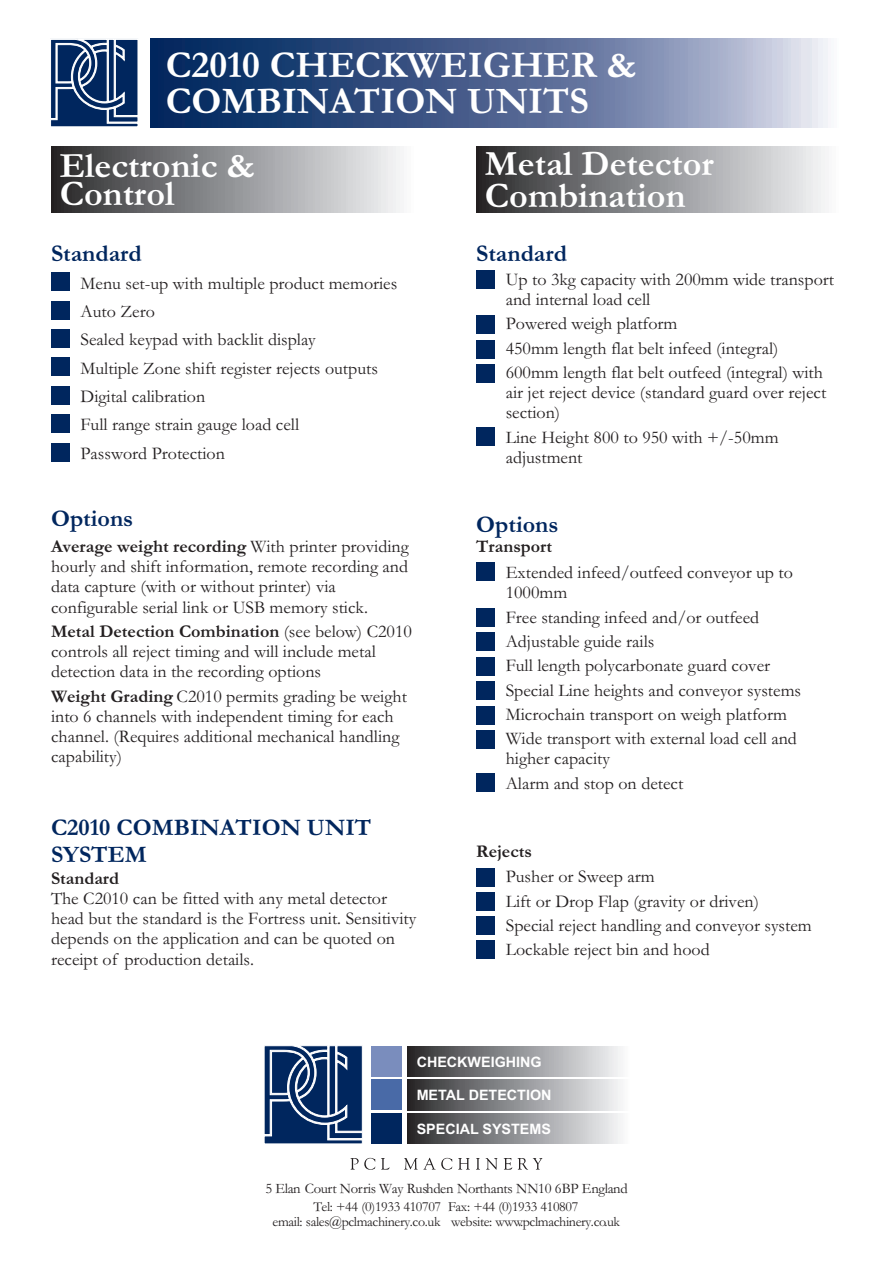
<style>
.page{position:relative;width:894px;height:1263px;background:#fff}
.page>*{position:absolute;margin:0;border:0;box-sizing:border-box;transform-origin:0 0}
.t1{font:700 38.1px/35.2px "Garamond";color:#fff}
.t2{font:700 36px/28.7px "Garamond";color:#fff}
.t3{font:700 24px/27px "Garamond";color:#00265e}
.t4{font:18px/20.2px "Garamond";color:#231f20}
.t5{font:700 18px "Garamond";color:#231f20}
.t6{font:14.55px "Garamond";letter-spacing:-.025em;color:#231f20}
.t7{font:700 14.4px "Arial";color:#fff}
.t8{font:13.95px/15.8px "Garamond";letter-spacing:-.025em;color:#231f20;text-align:center}
.s1{font-weight:700}
</style>
<div class="page">
<img style="left:476px;top:146px;width:349px;height:67px">
<img style="left:51px;top:146px;width:349px;height:67px">
<svg style="left:350px;top:1158px;width:25px;height:12px"></svg>
<svg style="left:381px;top:1158px;width:9px;height:12px"></svg>
<svg style="left:404px;top:1158px;width:48px;height:12px"></svg>
<svg style="left:458px;top:1158px;width:12px;height:12px"></svg>
<svg style="left:476px;top:1158px;width:4px;height:12px"></svg>
<svg style="left:486px;top:1158px;width:11px;height:12px"></svg>
<svg style="left:504px;top:1158px;width:8px;height:12px"></svg>
<svg style="left:518px;top:1158px;width:24px;height:12px"></svg>
<svg style="left:51px;top:38px;width:87px;height:89px"></svg>
<img style="left:150px;top:39px;width:678px;height:88px">
<svg style="left:264px;top:1045px;width:99px;height:99px"></svg>
<div style="left:371px;top:1046px;width:30px;height:31px;background:#7a8dbd"></div>
<img style="left:407px;top:1046px;width:214px;height:31px">
<div style="left:371px;top:1079px;width:30px;height:31px;background:#496aa7"></div>
<img style="left:407px;top:1079px;width:214px;height:31px">
<div style="left:371px;top:1113px;width:30px;height:31px;background:#00265e"></div>
<img style="left:407px;top:1113px;width:214px;height:31px">
<div style="left:51px;top:273px;width:19px;height:18px;background:#00265e"></div>
<div style="left:51px;top:301px;width:19px;height:19px;background:#00265e"></div>
<div style="left:51px;top:329px;width:19px;height:19px;background:#00265e"></div>
<div style="left:51px;top:358px;width:19px;height:18px;background:#00265e"></div>
<div style="left:51px;top:386px;width:19px;height:19px;background:#00265e"></div>
<div style="left:51px;top:415px;width:19px;height:18px;background:#00265e"></div>
<div style="left:51px;top:443px;width:19px;height:18px;background:#00265e"></div>
<div style="left:476px;top:270px;width:19px;height:19px;background:#00265e"></div>
<div style="left:476px;top:316px;width:19px;height:18px;background:#00265e"></div>
<div style="left:476px;top:340px;width:19px;height:19px;background:#00265e"></div>
<div style="left:476px;top:365px;width:19px;height:18px;background:#00265e"></div>
<div style="left:476px;top:427px;width:19px;height:19px;background:#00265e"></div>
<div style="left:476px;top:562px;width:19px;height:19px;background:#00265e"></div>
<div style="left:476px;top:609px;width:19px;height:18px;background:#00265e"></div>
<div style="left:476px;top:633px;width:19px;height:18px;background:#00265e"></div>
<div style="left:476px;top:657px;width:19px;height:19px;background:#00265e"></div>
<div style="left:476px;top:681px;width:19px;height:19px;background:#00265e"></div>
<div style="left:476px;top:706px;width:19px;height:18px;background:#00265e"></div>
<div style="left:476px;top:730px;width:19px;height:18px;background:#00265e"></div>
<div style="left:477px;top:868px;width:18px;height:19px;background:#00265e"></div>
<div style="left:477px;top:893px;width:18px;height:18px;background:#00265e"></div>
<div style="left:477px;top:917px;width:18px;height:18px;background:#00265e"></div>
<div style="left:477px;top:941px;width:18px;height:18px;background:#00265e"></div>
<div style="left:476px;top:773px;width:19px;height:19px;background:#00265e"></div>
<h1 class="t1" style="left:166px;top:52px;width:473px">C2010 CHECKWEIGHER &amp;<br>COMBINATION UNITS</h1>
<h2 class="t2" style="left:60px;top:155px;width:197px">Electronic &amp;<br>Control</h2>
<h3 class="t3" style="left:51px;top:242px;width:92px">Standard</h3>
<p class="t4" style="left:81px;top:271px;width:318px;line-height:28.3px">Menu set-up with multiple product memories<br>Auto Zero<br>Sealed keypad with backlit display<br>Multiple Zone shift register rejects outputs<br>Digital calibration<br>Full range strain gauge load cell<br>Password Protection</p>
<h3 class="t3" style="left:51px;top:507px;width:84px">Options</h3>
<p class="t4" style="left:51px;top:538px;width:359px"><span class="s1">Average weight recording</span> With printer providing hourly and shift information, remote recording and data capture (with or without printer) via configurable serial link or USB memory stick.</p>
<p class="t4" style="left:51px;top:623px;width:362px"><span class="s1">Metal Detection Combination</span> (see below) C2010 controls all reject timing and will include metal detection data in the recording options</p>
<p class="t4" style="left:51px;top:688px;width:357px"><span class="s1">Weight Grading</span> C2010 permits grading be weight into 6 channels with independent timing for each channel. (Requires additional mechanical handling capability)</p>
<h3 class="t3" style="left:51px;top:816px;width:322px">C2010 COMBINATION UNIT<br>SYSTEM</h3>
<p class="t5" style="left:51px;top:872px;width:70px">Standard</p>
<p class="t4" style="left:51px;top:890px;width:367px">The C2010 can be fitted with any metal detector head but the standard is the Fortress unit. Sensitivity depends on the application and can be quoted on receipt of production details.</p>
<h2 class="t2" style="left:485px;top:152px;width:231px;line-height:32.1px">Metal Detector<br>Combination</h2>
<h3 class="t3" style="left:476px;top:242px;width:92px">Standard</h3>
<p class="t4" style="left:506px;top:271px;width:330px">Up to 3kg capacity with 200mm wide transport and internal load cell</p>
<p class="t4" style="left:506px;top:314px;width:319px;line-height:24.3px">Powered weigh platform<br>450mm length flat belt infeed (integral)<br>600mm length flat belt outfeed (integral) with</p>
<p class="t4" style="left:506px;top:385px;width:322px">air jet reject device (standard guard over reject section)</p>
<p class="t4" style="left:506px;top:429px;width:274px">Line Height 800 to 950 with +/-50mm adjustment</p>
<h3 class="t3" style="left:476px;top:514px;width:84px">Options</h3>
<p class="t5" style="left:476px;top:540px;width:77px">Transport</p>
<p class="t4" style="left:506px;top:565px;width:289px">Extended infeed/outfeed conveyor up to<br>1000mm</p>
<p class="t4" style="left:506px;top:607px;width:297px;line-height:24.3px">Free standing infeed and/or outfeed Adjustable guide rails<br>Full length polycarbonate guard cover Special Line heights and conveyor systems Microchain transport on weigh platform Wide transport with external load cell and</p>
<p class="t4" style="left:506px;top:749px;width:179px;line-height:24.3px">higher capacity<br>Alarm and stop on detect</p>
<p class="t5" style="left:476px;top:845px;width:57px">Rejects</p>
<p class="t4" style="left:506px;top:867px;width:308px;line-height:24.3px">Pusher or Sweep arm<br>Lift or Drop Flap (gravity or driven)<br>Special reject handling and conveyor system<br>Lockable reject bin and hood</p>
<p class="t7" style="left:417px;top:1056px;width:127px">CHECKWEIGHING</p>
<p class="t7" style="left:417px;top:1089px;width:136px">METAL DETECTION</p>
<p class="t7" style="left:417px;top:1123px;width:136px">SPECIAL SYSTEMS</p>
<p class="t6" style="left:265px;top:1183px;width:364px">5 Elan Court Norris Way Rushden Northants NN10 6BP England</p>
<p class="t8" style="left:273px;top:1200px;width:349px">Tel: +44 (0)1933 410707 Fax: +44 (0)1933 410807<br>email: sales@pclmachinery.co.uk website: www.pclmachinery.co.uk</p>
</div>
